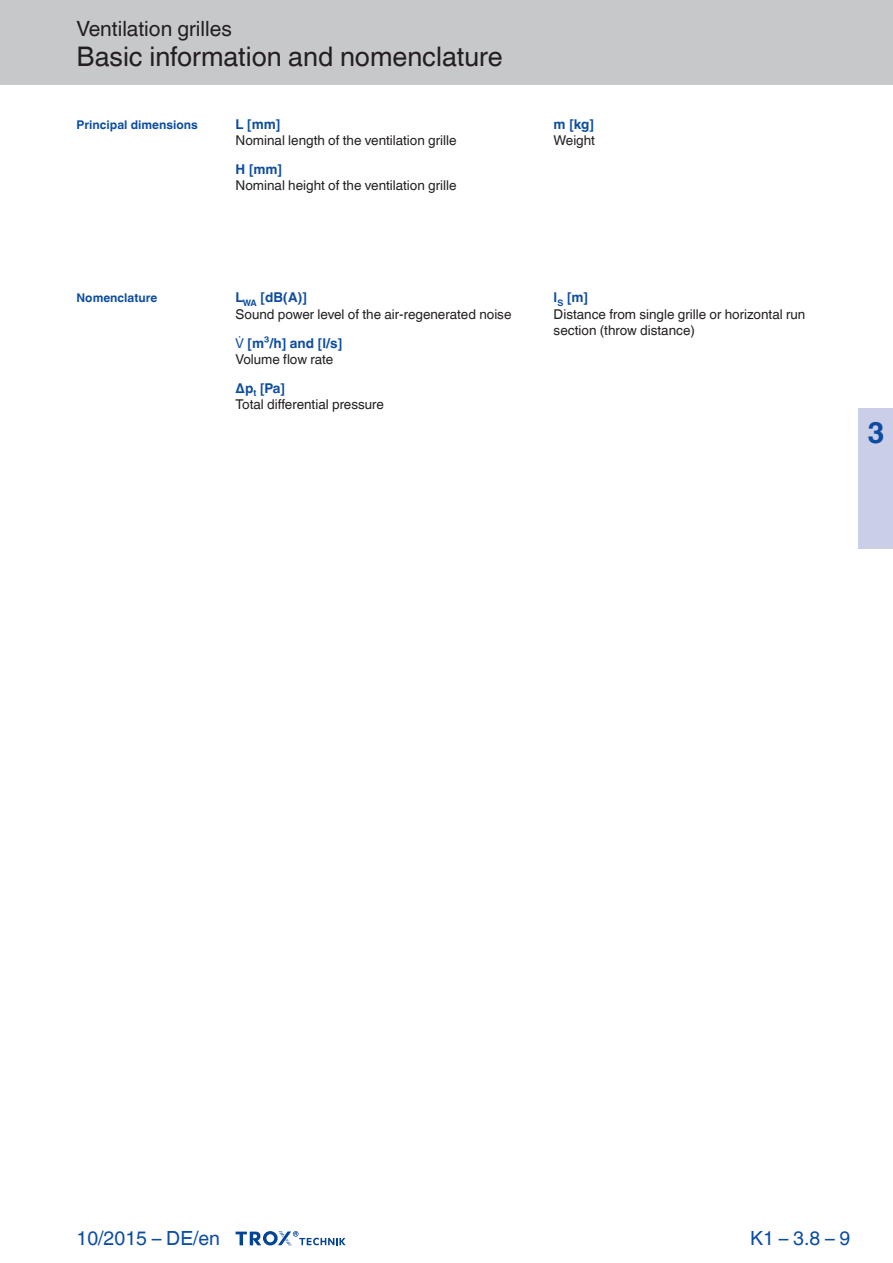
<style>
.page{position:relative;width:893px;height:1263px;background:#fff}
.page>*{position:absolute;margin:0;border:0;box-sizing:border-box;transform-origin:0 0}
.Register-Tab-Ziffern{font:700 30px "TROX Helvetica";color:#0d4da1}
.Navigation_2{font:27px "TROX Helvetica";color:#231f20}
.Navigation_1{font:21px "TROX Helvetica";color:#231f20}
.country{font:19.5px "TROX Helvetica";color:#0d4da1}
.pagina_li-re{font:19.5px "TROX Helvetica";color:#0d4da1}
.descr_txt_section_pa{font:13.5px/16.2px "TROX Helvetica";color:#231f20}
.descr_txt_section_ti{font:700 13.5px "TROX Helvetica";color:#0d4da1}
.marg_title_blue{font:700 12px "TROX Helvetica";color:#0d4da1}
</style>
<div class="page">
<div style="left:0;top:0;width:893px;height:85px;background:#c7c8ca"></div>
<svg style="left:236px;top:1231px;width:110px;height:15px"></svg>
<div style="left:859px;top:408px;width:34px;height:141px;background:#cacee7"></div>
<p class="Navigation_1" style="left:77px;top:17px;width:157px">Ventilation grilles</p>
<p class="Navigation_2" style="left:77px;top:41px;width:428px">Basic information and nomenclature</p>
<p class="marg_title_blue" style="left:77px;top:117px;width:123px">Principal dimensions</p>
<p class="descr_txt_section_ti" style="left:236px;top:116px;width:46px">L [mm]</p>
<p class="descr_txt_section_pa" style="left:236px;top:132px;width:222px">Nominal length of the ventilation grille</p>
<p class="descr_txt_section_ti" style="left:236px;top:161px;width:48px">H [mm]</p>
<p class="descr_txt_section_pa" style="left:236px;top:177px;width:222px">Nominal height of the ventilation grille</p>
<p class="marg_title_blue" style="left:77px;top:291px;width:82px">Nomenclature</p>
<p class="descr_txt_section_ti" style="left:236px;top:290px;width:73px">L<sub>WA</sub> [dB(A)]</p>
<p class="descr_txt_section_pa" style="left:236px;top:306px;width:277px">Sound power level of the air-regenerated noise</p>
<p class="descr_txt_section_ti" style="left:248px;top:335px;width:96px">[m³/h] and [l/s]</p>
<p class="descr_txt_section_pa" style="left:236px;top:351px;width:99px">Volume flow rate</p>
<p class="descr_txt_section_ti" style="left:236px;top:380px;width:51px">Δp<sub>t</sub> [Pa]</p>
<p class="descr_txt_section_pa" style="left:236px;top:396px;width:150px">Total differential pressure</p>
<p class="descr_txt_section_ti" style="left:554px;top:116px;width:42px">m [kg]</p>
<p class="descr_txt_section_pa" style="left:554px;top:132px;width:43px">Weight</p>
<p class="descr_txt_section_ti" style="left:554px;top:290px;width:36px">l<sub>S</sub> [m]</p>
<p class="descr_txt_section_pa" style="left:554px;top:306px;width:253px">Distance from single grille or horizontal run section (throw distance)</p>
<p class="Register-Tab-Ziffern" style="left:867px;top:415px;width:19px">3</p>
<p class="country" style="left:77px;top:1227px;width:145px">10/2015 – DE/en</p>
<p class="pagina_li-re" style="left:750px;top:1227px;width:102px">K1 – 3.8 – 9</p>
</div>
